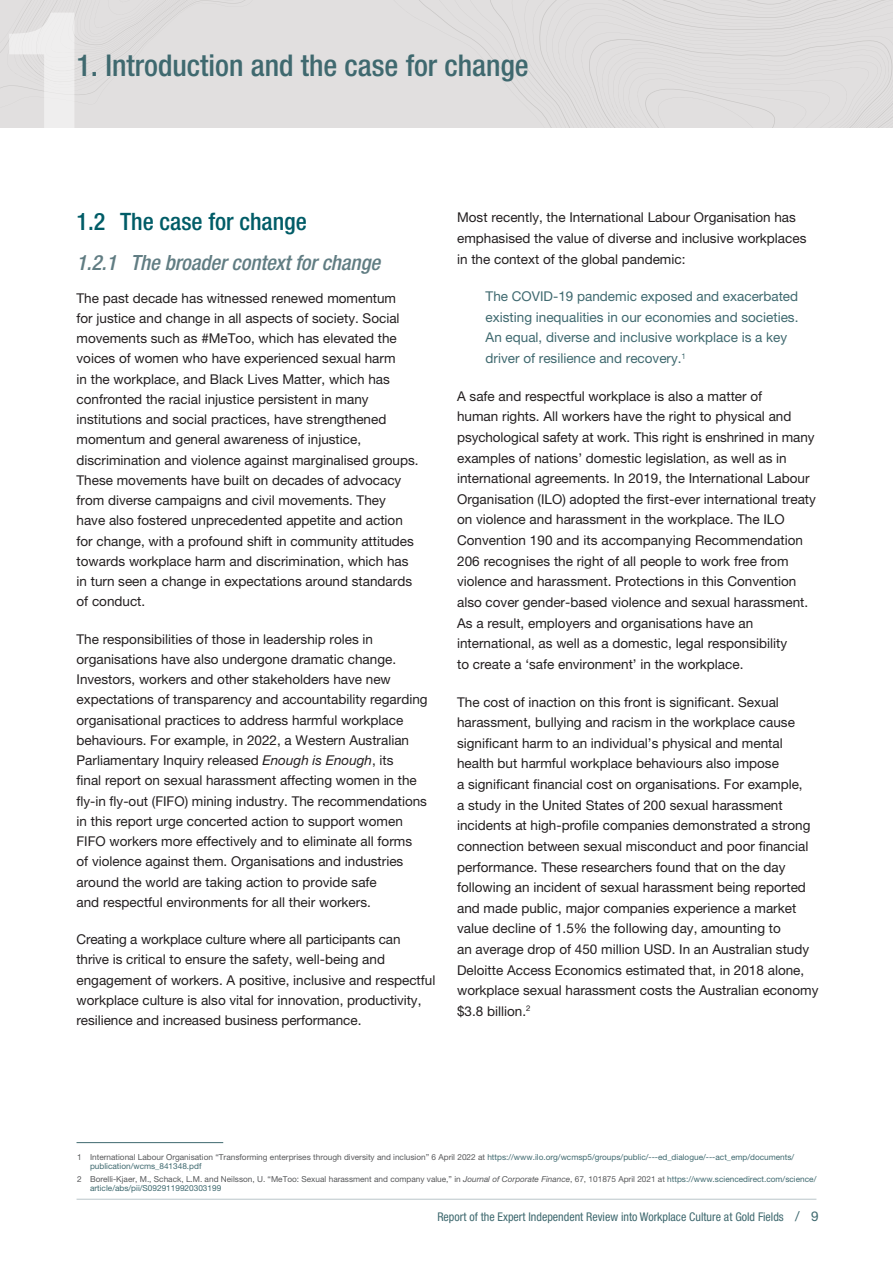
<style>
.page{position:relative;width:893px;height:1263px;background:#fff}
.page>*{position:absolute;margin:0;border:0;box-sizing:border-box;transform-origin:0 0}
.t1{font:500 condensed 30px "Helvetica Neue LT Pro";color:#3f696f}
.t2{font:500 condensed 24px "Helvetica Neue LT Pro";color:#005c67}
.t3{font:italic 500 condensed 21px "Helvetica Neue LT Pro";letter-spacing:-.005em;color:#617d83}
.t4{font:13.5px/20.2px "Helvetica Neue LT Pro";color:#231f20}
.t5{font:13.5px/20.7px "Helvetica Neue LT Pro";color:#3f696f}
.t6{font:condensed 12px "Helvetica Neue LT Pro";color:#3f696f}
.t7{font:8.25px/9px "Helvetica Neue LT Pro";color:#58595b}
.t8{font:8.25px/9px "Helvetica Neue LT Pro";color:#3f696f}
.s1{font-style:italic}
.s2{color:#58595b}
.s3{color:#3f696f}
.s4{font-stretch:normal;font-size:13.5px}
</style>
<div class="page">
<div style="left:0;top:0;width:893px;height:128px;background:#e1dfdf"></div>
<svg style="left:478px;top:0;width:415px;height:128px"></svg>
<svg style="left:0;top:0;width:478px;height:95px"></svg>
<hr style="left:77px;top:1142px;width:146px;height:1px;background:#3f696f">
<hr style="left:77px;top:1199px;width:739px;height:1px;background:#b9c5c9">
<h1 class="t1" style="left:77px;top:48px;width:454px">1. Introduction and the case for change</h1>
<h2 class="t2" style="left:77px;top:207px;width:232px">1.2 The case for change</h2>
<h3 class="t3" style="left:77px;top:250px;width:305px">1.2.1 The broader context for change</h3>
<p class="t4" style="left:77px;top:287px;width:344px">The past decade has witnessed renewed momentum<br>for justice and change in all aspects of society. Social movements such as #MeToo, which has elevated the voices of women who have experienced sexual harm<br>in the workplace, and Black Lives Matter, which has confronted the racial injustice persistent in many institutions and social practices, have strengthened momentum and general awareness of injustice, discrimination and violence against marginalised groups.<br>These movements have built on decades of advocacy from diverse campaigns and civil movements. They<br>have also fostered unprecedented appetite and action for change, with a profound shift in community attitudes towards workplace harm and discrimination, which has in turn seen a change in expectations around standards of conduct.</p>
<p class="t4" style="left:77px;top:628px;width:353px">The responsibilities of those in leadership roles in organisations have also undergone dramatic change.<br>Investors, workers and other stakeholders have new expectations of transparency and accountability regarding organisational practices to address harmful workplace behaviours. For example, in 2022, a Western Australian Parliamentary Inquiry released <span class="s1">Enough is Enough</span>, its<br>final report on sexual harassment affecting women in the fly-in fly-out (FIFO) mining industry. The recommendations in this report urge concerted action to support women FIFO workers more effectively and to eliminate all forms<br>of violence against them. Organisations and industries around the world are taking action to provide safe<br>and respectful environments for all their workers.</p>
<p class="t4" style="left:77px;top:929px;width:360px">Creating a workplace culture where all participants can thrive is critical to ensure the safety, well-being and engagement of workers. A positive, inclusive and respectful workplace culture is also vital for innovation, productivity, resilience and increased business performance.</p>
<p class="t4" style="left:457px;top:207px;width:351px;line-height:20.7px">Most recently, the International Labour Organisation has emphasised the value of diverse and inclusive workplaces in the context of the global pandemic:</p>
<p class="t5" style="left:486px;top:286px;width:314px">The COVID-19 pandemic exposed and exacerbated existing inequalities in our economies and societies.<br>An equal, diverse and inclusive workplace is a key driver of resilience and recovery.<sup>1</sup></p>
<p class="t4" style="left:457px;top:385px;width:360px;line-height:20.7px">A safe and respectful workplace is also a matter of<br>human rights. All workers have the right to physical and psychological safety at work. This right is enshrined in many examples of nations’ domestic legislation, as well as in international agreements. In 2019, the International Labour Organisation (ILO) adopted the first-ever international treaty on violence and harassment in the workplace. The ILO Convention 190 and its accompanying Recommendation 206 recognises the right of all people to work free from violence and harassment. Protections in this Convention also cover gender-based violence and sexual harassment.<br>As a result, employers and organisations have an international, as well as a domestic, legal responsibility<br>to create a ‘safe environment’ in the workplace.</p>
<p class="t4" style="left:457px;top:691px;width:363px">The cost of inaction on this front is significant. Sexual harassment, bullying and racism in the workplace cause significant harm to an individual’s physical and mental health but harmful workplace behaviours also impose<br>a significant financial cost on organisations. For example,<br>a study in the United States of 200 sexual harassment incidents at high-profile companies demonstrated a strong connection between sexual misconduct and poor financial performance. These researchers found that on the day following an incident of sexual harassment being reported and made public, major companies experience a market value decline of 1.5% the following day, amounting to<br>an average drop of 450 million USD. In an Australian study Deloitte Access Economics estimated that, in 2018 alone, workplace sexual harassment costs the Australian economy $3.8 billion.<sup>2</sup></p>
<p class="t8" style="left:90px;top:1152px;width:706px;text-indent:-13px"><span class="s2">1 International Labour Organisation “Transforming enterprises through diversity and inclusion” 6 April 2022 at</span> https://www.ilo.org/wcmsp5/groups/public/---ed_dialogue/---act_emp/documents/ publication/wcms_841348.pdf</p>
<p class="t7" style="left:90px;top:1174px;width:728px;text-indent:-13px">2 Borelli-Kjaer, M., Schack, L.M. and Neilsson, U. “MeToo: Sexual harassment and company value,” in <span class="s1">Journal of Corporate Finance</span>, 67, 101875 April 2021 at <span class="s3">https://www.sciencedirect.com/science/ article/abs/pii/S0929119920303199</span></p>
<p class="t6" style="left:437px;top:1210px;width:383px">Report of the Expert Independent Review into Workplace Culture at Gold Fields <span class="s4">/ 9</span></p>
</div>
